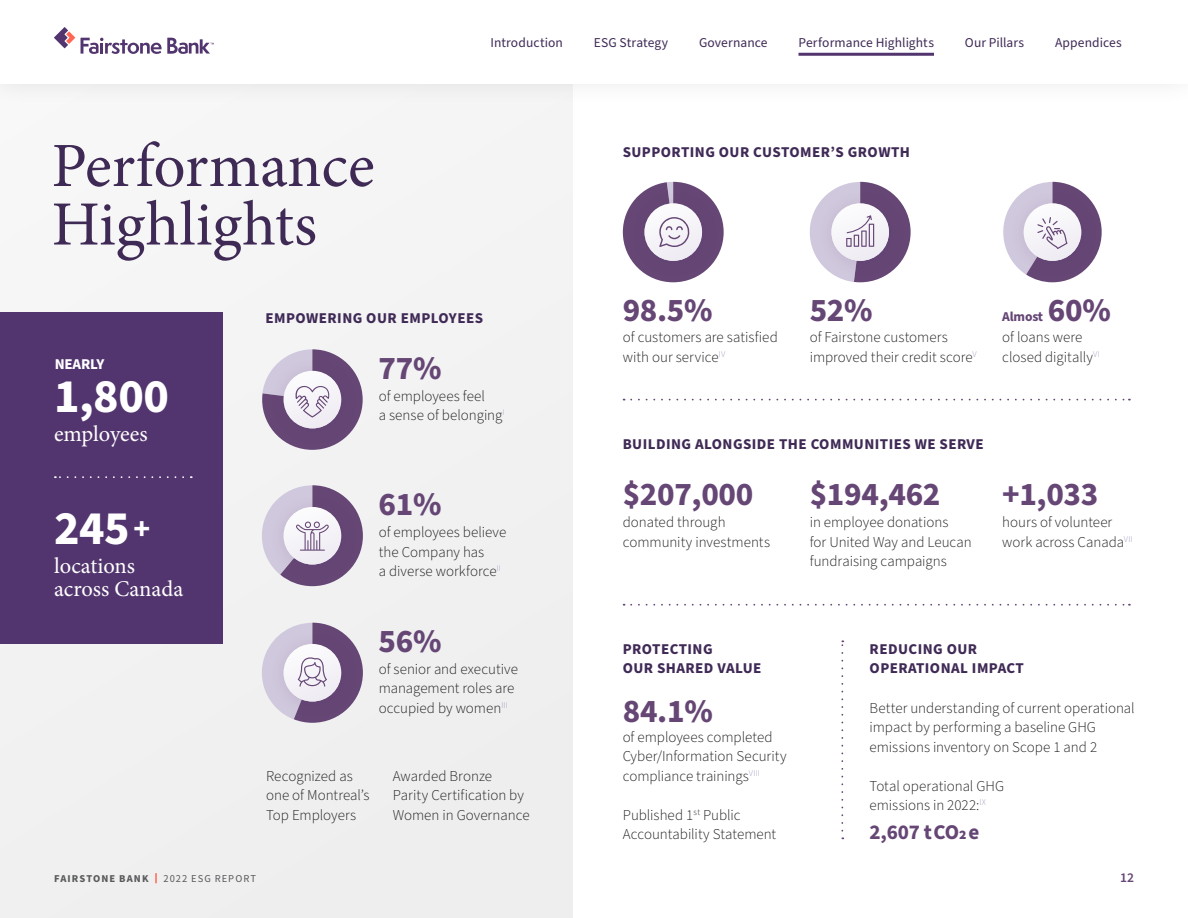
<style>
.page{position:relative;width:1188px;height:918px;background:#fff}
.page>*{position:absolute;margin:0;border:0;box-sizing:border-box;transform-origin:0 0}
.t1{font:63px/58.5px "Minion Pro";color:#3f2a56}
.t2{font:700 48px "Source Sans Pro";color:#fff}
.t3{font:700 33px "Source Sans Pro";letter-spacing:-.01em;color:#654675}
.t4{font:22.5px/22.5px "Minion Pro";color:#fff}
.t5{font:700 21px "Source Sans Pro";letter-spacing:-.01em;color:#654675}
.t6{font:300 15px/19.5px "Source Sans Pro";color:#1a1a1a}
.t7{font:700 15px/19.5px "Source Sans Pro";letter-spacing:.03em;color:#3f2a56}
.t8{font:700 15px "Source Sans Pro";letter-spacing:-.01em;color:#fff}
.t9{font:13.5px "Source Sans Pro";letter-spacing:.005em;color:#3f2a56}
.t10{font:700 13.5px "Source Sans Pro";letter-spacing:-.01em;color:#654675}
.t11{font:600 13.5px "Source Sans Pro";color:#654675}
.t12{font:700 10.5px "Source Sans Pro";letter-spacing:.1em;color:#58595b}
.t13{font:10.5px "Source Sans Pro";letter-spacing:.1em;color:#58595b}
.s1{font-size:31.5px}
</style>
<div class="page">
<div style="left:0;top:83px;width:572px;height:835px;background:#eeeeef"></div>
<div style="left:0;top:313px;width:222px;height:331px;background:#52356e"></div>
<svg style="left:55px;top:476px;width:128px;height:2px"></svg>
<svg style="left:841px;top:640px;width:2px;height:191px"></svg>
<svg style="left:631px;top:399px;width:499px;height:2px"></svg>
<svg style="left:631px;top:604px;width:499px;height:2px"></svg>
<svg style="left:262px;top:485px;width:101px;height:101px"></svg>
<svg style="left:262px;top:623px;width:101px;height:100px"></svg>
<svg style="left:262px;top:349px;width:101px;height:101px"></svg>
<svg style="left:623px;top:182px;width:101px;height:100px"></svg>
<svg style="left:809px;top:182px;width:102px;height:100px"></svg>
<svg style="left:1003px;top:182px;width:99px;height:100px"></svg>
<svg style="left:155px;top:873px;width:2px;height:10px"></svg>
<div style="left:0;top:0;width:1188px;height:106px;background:#f7f7f7"></div>
<div style="left:0;top:0;width:1188px;height:83px;background:#fff"></div>
<svg style="left:54px;top:27px;width:21px;height:21px"></svg>
<svg style="left:81px;top:38px;width:133px;height:16px"></svg>
<hr style="left:799px;top:53px;width:135px;height:3px;background:#52356e">
<p class="t9" style="left:491px;top:33px;width:74px">Introduction</p>
<p class="t9" style="left:594px;top:33px;width:76px">ESG Strategy</p>
<p class="t9" style="left:699px;top:33px;width:70px">Governance</p>
<p class="t9" style="left:799px;top:33px;width:137px">Performance Highlights</p>
<p class="t9" style="left:965px;top:33px;width:61px">Our Pillars</p>
<p class="t9" style="left:1055px;top:33px;width:68px">Appendices</p>
<h1 class="t1" style="left:51px;top:137px;width:325px">Performance<br>Highlights</h1>
<p class="t7" style="left:265px;top:308px;width:219px">EMPOWERING OUR EMPLOYEES</p>
<p class="t7" style="left:623px;top:142px;width:289px">SUPPORTING OUR CUSTOMER’S GROWTH</p>
<h3 class="t3" style="left:623px;top:287px;width:91px">98.5%</h3>
<h3 class="t3" style="left:810px;top:287px;width:64px">52%</h3>
<h3 class="t3" style="left:1048px;top:287px;width:64px">60%</h3>
<p class="t10" style="left:1002px;top:307px;width:43px">Almost</p>
<p class="t8" style="left:55px;top:354px;width:51px">NEARLY</p>
<h2 class="t2" style="left:54px;top:363px;width:116px">1,800</h2>
<h3 class="t4" style="left:54px;top:423px;width:95px">employees</h3>
<h2 class="t2" style="left:54px;top:495px;width:98px">245 <span class="s1">+</span></h2>
<h3 class="t4" style="left:54px;top:555px;width:131px">locations across Canada</h3>
<h3 class="t3" style="left:379px;top:345px;width:64px">77%</h3>
<p class="t6" style="left:379px;top:386px;width:128px">of employees feel<br>a sense of belonging <sup>I</sup></p>
<h3 class="t3" style="left:379px;top:482px;width:64px">61%</h3>
<p class="t6" style="left:379px;top:523px;width:129px">of employees believe the Company has<br>a diverse workforce<sup>II</sup></p>
<h3 class="t3" style="left:379px;top:618px;width:64px">56%</h3>
<p class="t6" style="left:379px;top:659px;width:141px">of senior and executive management roles are occupied by women<sup>III</sup></p>
<p class="t6" style="left:266px;top:767px;width:105px">Recognized as one of Montreal’s<br>Top Employers</p>
<p class="t6" style="left:393px;top:767px;width:138px">Awarded Bronze<br>Parity Certification by<br>Women in Governance</p>
<p class="t6" style="left:623px;top:328px;width:156px">of customers are satisfied with our service<sup>IV</sup></p>
<p class="t6" style="left:810px;top:328px;width:169px">of Fairstone customers improved their credit score<sup>V</sup></p>
<p class="t6" style="left:1002px;top:328px;width:99px">of loans were closed digitally<sup>VI</sup></p>
<p class="t7" style="left:623px;top:435px;width:363px">BUILDING ALONGSIDE THE COMMUNITIES WE SERVE</p>
<h3 class="t3" style="left:623px;top:472px;width:132px">$207,000</h3>
<h3 class="t3" style="left:810px;top:472px;width:132px">$194,462</h3>
<h3 class="t3" style="left:1002px;top:472px;width:98px">+1,033</h3>
<p class="t6" style="left:623px;top:513px;width:149px">donated through community investments</p>
<p class="t6" style="left:810px;top:513px;width:164px">in employee donations<br>for United Way and Leucan fundraising campaigns</p>
<p class="t6" style="left:1002px;top:513px;width:132px">hours of volunteer work across Canada<sup>VII</sup></p>
<p class="t7" style="left:623px;top:640px;width:140px">PROTECTING<br>OUR SHARED VALUE</p>
<p class="t7" style="left:870px;top:640px;width:156px">REDUCING OUR<br>OPERATIONAL IMPACT</p>
<h3 class="t3" style="left:623px;top:688px;width:91px">84.1%</h3>
<p class="t6" style="left:623px;top:728px;width:165px">of employees completed<br>Cyber/Information Security compliance trainings<sup>VIII</sup></p>
<p class="t6" style="left:623px;top:806px;width:155px">Published 1<sup>st</sup> Public<br>Accountability Statement</p>
<p class="t6" style="left:870px;top:698px;width:267px">Better understanding of current operational impact by performing a baseline GHG emissions inventory on Scope 1 and 2</p>
<p class="t6" style="left:870px;top:776px;width:136px">Total operational GHG emissions in 2022:<sup>IX</sup></p>
<h3 class="t5" style="left:870px;top:818px;width:111px">2,607 t CO2 e</h3>
<p class="t12" style="left:54px;top:871px;width:96px">FAIRSTONE BANK</p>
<p class="t13" style="left:163px;top:871px;width:94px">2022 ESG REPORT</p>
<p class="t11" style="left:1120px;top:868px;width:15px">12</p>
</div>
